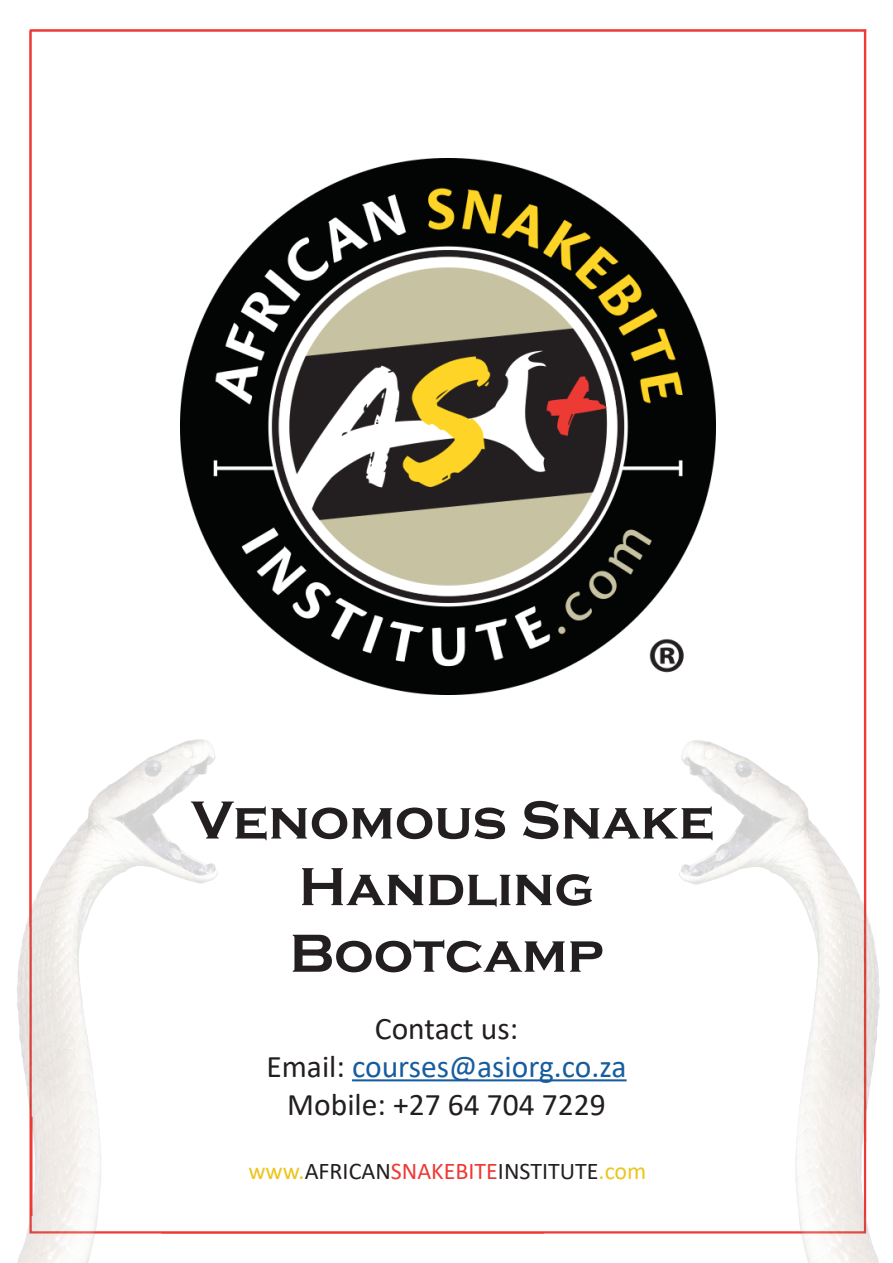
<style>
.page{position:relative;width:893px;height:1263px;background:#fff}
.page>*{position:absolute;margin:0;border:0;box-sizing:border-box;transform-origin:0 0}
.t1{font:700 55.5px "Copperplate Gothic";color:#231f20}
.t2{font:31.5px "Calibri";color:#231f20}
.t3{font:31.5px "Calibri";color:#175d9e}
.t4{font:24px "Calibri";color:#231f20}
.s1{color:#231f20}
.s2{color:#ecc51e}
.s3{color:#ee3935}
</style>
<div class="page">
<hr style="left:352px;top:1079px;width:275px;height:2px;background:#175d9e">
<img style="left:180px;top:158px;width:535px;height:536px">
<img style="left:489px;top:587px;width:391px;height:676px">
<img style="left:17px;top:586px;width:390px;height:677px">
<p class="t1" style="left:191px;top:789px;width:525px">Venomous Snake</p>
<p class="t1" style="left:299px;top:856px;width:297px">Handling</p>
<p class="t1" style="left:289px;top:922px;width:316px">Bootcamp</p>
<p class="t2" style="left:375px;top:1007px;width:145px">Contact us:</p>
<p class="t3" style="left:266px;top:1044px;width:362px"><span class="s1">Email:</span> courses@asiorg.co.za</p>
<p class="t2" style="left:287px;top:1082px;width:320px">Mobile: +27 64 704 7229</p>
<p class="t4" style="left:248px;top:1155px;width:400px"><span class="s2">www.</span>AFRICAN<span class="s3">SNAKEBITE</span>INSTITUTE<span class="s2">.com</span></p>
</div>
